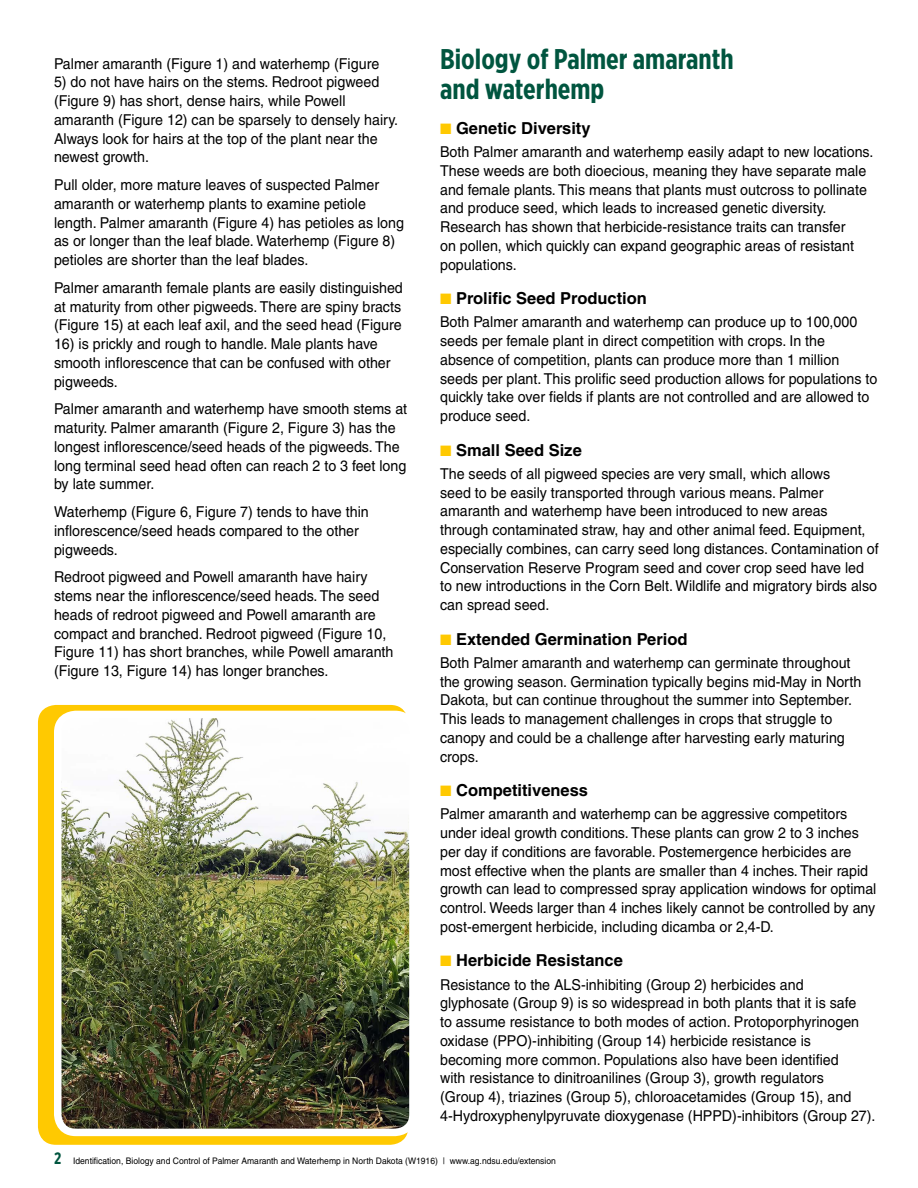
<style>
.page{position:relative;width:918px;height:1188px;background:#fff}
.page>*{position:absolute;margin:0;border:0;box-sizing:border-box;transform-origin:0 0}
.Subhead_1{font:700 28.5px/30px "Gotham X Narrow";color:#00553f}
.Subhead_2{font:700 16.5px "Helvetica";color:#000}
.t1{font:700 16.5px "Gotham X Narrow";color:#00553f;scale:.95 1}
.Body_text{font:15px/18.8px "Helvetica";color:#000;scale:.95 1}
.t2{font:9px "Helvetica";color:#000;scale:.95 1}
.s1{color:#ffc901}
</style>
<div class="page">
<div style="left:38px;top:705px;width:370px;height:440px;background:#ffc901;border-radius:18px"></div>
<img style="left:63px;top:720px;width:345px;height:407px">
<div style="left:54px;top:711px;width:363px;height:425px;border:8px solid #fff;border-radius:18px"></div>
<p class="Body_text" style="left:54px;top:54px;width:344px">Palmer amaranth (Figure 1) and waterhemp (Figure</p>
<p class="Body_text" style="left:54px;top:73px;width:364px">5) do not have hairs on the stems. Redroot pigweed (Figure 9) has short, dense hairs, while Powell amaranth (Figure 12) can be sparsely to densely hairy.<br>Always look for hairs at the top of the plant near the newest growth.</p>
<p class="Body_text" style="left:54px;top:175px;width:370px">Pull older, more mature leaves of suspected Palmer amaranth or waterhemp plants to examine petiole length. Palmer amaranth (Figure 4) has petioles as long as or longer than the leaf blade. Waterhemp (Figure 8) petioles are shorter than the leaf blades.</p>
<p class="Body_text" style="left:54px;top:278px;width:369px;text-align:justify">Palmer amaranth female plants are easily distinguished at maturity from other pigweeds. There are spiny bracts (Figure 15) at each leaf axil, and the seed head (Figure</p>
<p class="Body_text" style="left:54px;top:334px;width:356px">16) is prickly and rough to handle. Male plants have smooth inflorescence that can be confused with other pigweeds.</p>
<p class="Body_text" style="left:54px;top:400px;width:373px">Palmer amaranth and waterhemp have smooth stems at maturity. Palmer amaranth (Figure 2, Figure 3) has the longest inflorescence/seed heads of the pigweeds. The long terminal seed head often can reach 2 to 3 feet long by late summer.</p>
<p class="Body_text" style="left:54px;top:502px;width:333px">Waterhemp (Figure 6, Figure 7) tends to have thin inflorescence/seed heads compared to the other pigweeds.</p>
<p class="Body_text" style="left:54px;top:568px;width:359px">Redroot pigweed and Powell amaranth have hairy stems near the inflorescence/seed heads. The seed heads of redroot pigweed and Powell amaranth are compact and branched. Redroot pigweed (Figure 10, Figure 11) has short branches, while Powell amaranth (Figure 13, Figure 14) has longer branches.</p>
<p class="Subhead_1" style="left:440px;top:44px;width:295px">Biology of Palmer amaranth and waterhemp</p>
<p class="Subhead_2" style="left:440px;top:118px;width:152px"><span class="s1">■</span> Genetic Diversity</p>
<p class="Body_text" style="left:440px;top:142px;width:458px">Both Palmer amaranth and waterhemp easily adapt to new locations.<br>These weeds are both dioecious, meaning they have separate male and female plants. This means that plants must outcross to pollinate and produce seed, which leads to increased genetic diversity.<br>Research has shown that herbicide-resistance traits can transfer<br>on pollen, which quickly can expand geographic areas of resistant populations.</p>
<p class="Subhead_2" style="left:440px;top:288px;width:208px"><span class="s1">■</span> Prolific Seed Production</p>
<p class="Body_text" style="left:440px;top:313px;width:462px">Both Palmer amaranth and waterhemp can produce up to 100,000 seeds per female plant in direct competition with crops. In the absence of competition, plants can produce more than 1 million seeds per plant. This prolific seed production allows for populations to quickly take over fields if plants are not controlled and are allowed to produce seed.</p>
<p class="Subhead_2" style="left:440px;top:440px;width:143px"><span class="s1">■</span> Small Seed Size</p>
<p class="Body_text" style="left:440px;top:464px;width:463px">The seeds of all pigweed species are very small, which allows<br>seed to be easily transported through various means. Palmer amaranth and waterhemp have been introduced to new areas through contaminated straw, hay and other animal feed. Equipment, especially combines, can carry seed long distances. Contamination of Conservation Reserve Program seed and cover crop seed have led to new introductions in the Corn Belt. Wildlife and migratory birds also can spread seed.</p>
<p class="Subhead_2" style="left:440px;top:629px;width:249px"><span class="s1">■</span> Extended Germination Period</p>
<p class="Body_text" style="left:440px;top:653px;width:445px">Both Palmer amaranth and waterhemp can germinate throughout the growing season. Germination typically begins mid-May in North Dakota, but can continue throughout the summer into September.<br>This leads to management challenges in crops that struggle to canopy and could be a challenge after harvesting early maturing crops.</p>
<p class="Subhead_2" style="left:440px;top:780px;width:150px"><span class="s1">■</span> Competitiveness</p>
<p class="Body_text" style="left:440px;top:805px;width:461px">Palmer amaranth and waterhemp can be aggressive competitors under ideal growth conditions. These plants can grow 2 to 3 inches per day if conditions are favorable. Postemergence herbicides are most effective when the plants are smaller than 4 inches. Their rapid growth can lead to compressed spray application windows for optimal control. Weeds larger than 4 inches likely cannot be controlled by any post-emergent herbicide, including dicamba or 2,4-D.</p>
<p class="Subhead_2" style="left:440px;top:950px;width:184px"><span class="s1">■</span> Herbicide Resistance</p>
<p class="Body_text" style="left:440px;top:975px;width:460px">Resistance to the ALS-inhibiting (Group 2) herbicides and glyphosate (Group 9) is so widespread in both plants that it is safe<br>to assume resistance to both modes of action. Protoporphyrinogen oxidase (PPO)-inhibiting (Group 14) herbicide resistance is becoming more common. Populations also have been identified<br>with resistance to dinitroanilines (Group 3), growth regulators<br>(Group 4), triazines (Group 5), chloroacetamides (Group 15), and 4-Hydroxyphenylpyruvate dioxygenase (HPPD)-inhibitors (Group 27).</p>
<p class="t1" style="left:54px;top:1148px;width:9px">2</p>
<p class="t2" style="left:73px;top:1156px;width:510px">Identification, Biology and Control of Palmer Amaranth and Waterhemp in North Dakota (W1916) | www.ag.ndsu.edu/extension</p>
</div>
